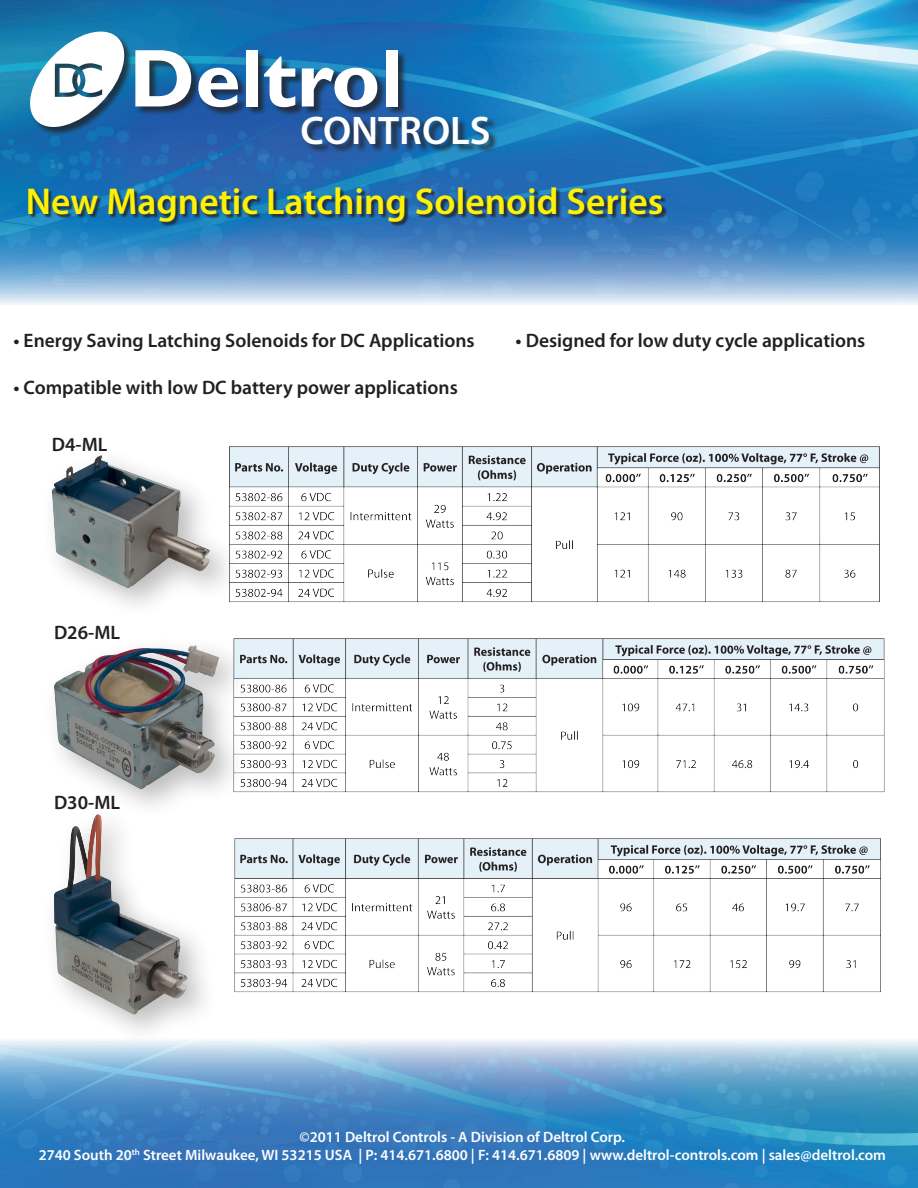
<style>
.page{position:relative;width:918px;height:1188px;background:#fff}
.page>*{position:absolute;margin:0;border:0;box-sizing:border-box;transform-origin:0 0}
.t1{font:700 82.35px "Gill Sans";color:#fff}
.t2{font:600 40.05px "Myriad Pro";color:#fff}
.t3{font:600 37.5px "Myriad Pro";color:#fff101}
.t4{font:600 19.5px "Myriad Pro";color:#231f20}
.t5{font:600 15px "Myriad Pro";color:#fff}
</style>
<div class="page">
<img style="left:0;top:0;width:918px;height:304px">
<img style="left:0;top:1040px;width:918px;height:148px">
<div style="left:30px;top:32px;width:468px;height:121px;background:#231f20;opacity:.75"></div>
<svg style="left:23px;top:25px;width:108px;height:109px"></svg>
<div style="left:40px;top:445px;width:201px;height:174px;background:#231f20;opacity:.3"></div>
<img style="left:52px;top:455px;width:158px;height:133px">
<div style="left:43px;top:635px;width:207px;height:186px;background:#231f20;opacity:.3"></div>
<img style="left:54px;top:645px;width:165px;height:144px">
<div style="left:42px;top:804px;width:177px;height:242px;background:#231f20;opacity:.3"></div>
<img style="left:54px;top:814px;width:134px;height:201px">
<div style="left:30px;top:189px;width:637px;height:38px;background:#231f20;opacity:.75"></div>
<img style="left:227px;top:446px;width:653px;height:161px">
<img style="left:231px;top:637px;width:654px;height:159px">
<img style="left:234px;top:838px;width:647px;height:155px">
<p class="t1" style="left:129px;top:29px;width:275px">Deltrol</p>
<p class="t2" style="left:301px;top:105px;width:192px">CONTROLS</p>
<p class="t3" style="left:26px;top:177px;width:639px">New Magnetic Latching Solenoid Series</p>
<p class="t4" style="left:14px;top:328px;width:463px">• Energy Saving Latching Solenoids for DC Applications</p>
<p class="t4" style="left:516px;top:328px;width:351px">• Designed for low duty cycle applications</p>
<p class="t4" style="left:14px;top:375px;width:446px">• Compatible with low DC battery power applications</p>
<p class="t4" style="left:52px;top:432px;width:57px">D4-ML</p>
<p class="t4" style="left:54px;top:620px;width:68px">D26-ML</p>
<p class="t4" style="left:54px;top:790px;width:68px">D30-ML</p>
<p class="t5" style="left:300px;top:1127px;width:327px">©2011 Deltrol Controls - A Division of Deltrol Corp.</p>
<p class="t5" style="left:39px;top:1145px;width:849px">2740 South 20<sup>th</sup> Street Milwaukee, WI 53215 USA | P: 414.671.6800 | F: 414.671.6809 | www.deltrol-controls.com | sales@deltrol.com</p>
</div>
